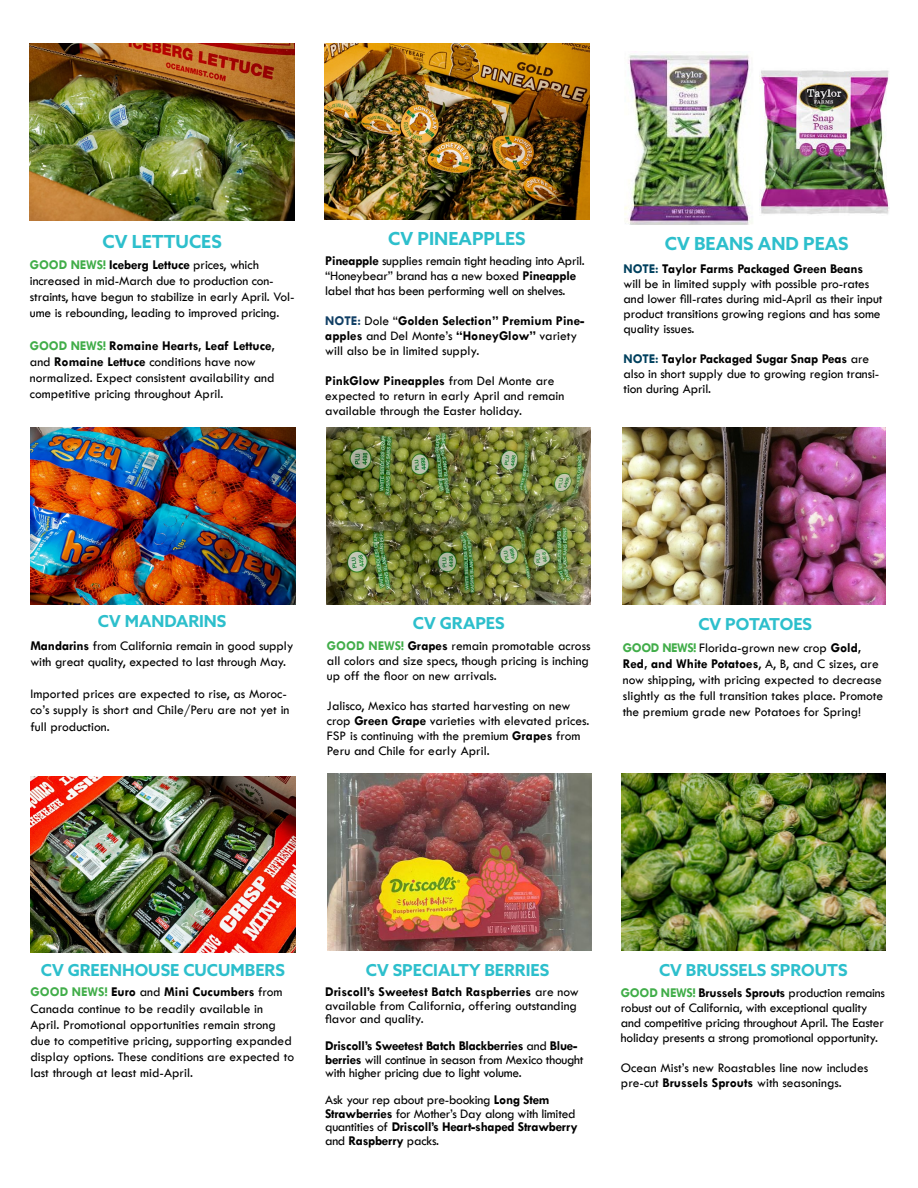
<style>
.page{position:relative;width:918px;height:1188px;background:#fff}
.page>*{position:absolute;margin:0;border:0;box-sizing:border-box;transform-origin:0 0}
.t1{font:700 18px "Azo Sans";color:#2dbfcc}
.t2{font:700 16.5px "Azo Sans";color:#2dbfcc}
.t3{font:13.5px/16.2px "Tw Cen";color:#000}
.t4{font:13.5px/15px "Tw Cen";letter-spacing:-.02em;color:#000}
.s1{font-weight:700;color:#41ad49}
.s2{font-weight:700}
.s3{font-weight:700;color:#103e64}
.s4{font-weight:700;color:#00405e}
</style>
<div class="page">
<img style="left:326px;top:428px;width:265px;height:176px">
<img style="left:621px;top:774px;width:265px;height:176px">
<img style="left:31px;top:776px;width:264px;height:177px">
<img style="left:327px;top:774px;width:265px;height:177px">
<img style="left:622px;top:428px;width:264px;height:176px">
<img style="left:30px;top:44px;width:265px;height:176px">
<img style="left:624px;top:51px;width:128px;height:174px">
<img style="left:31px;top:428px;width:265px;height:177px">
<img style="left:324px;top:43px;width:265px;height:177px">
<img style="left:760px;top:70px;width:129px;height:145px">
<h1 class="t1" style="left:102px;top:230px;width:121px">CV LETTUCES</h1>
<p class="t3" style="left:30px;top:256px;width:266px"><span class="s1">GOOD NEWS!</span> <span class="s2">Iceberg Lettuce</span> prices, which increased in mid-March due to production con&shy;straints, have begun to stabilize in early April. Vol&shy;ume is rebounding, leading to improved pricing.</p>
<p class="t3" style="left:30px;top:337px;width:247px"><span class="s1">GOOD NEWS!</span> <span class="s2">Romaine Hearts, Leaf Lettuce, </span>and <span class="s2">Romaine Lettuce</span> conditions have now normalized. Expect consistent availability and competitive pricing throughout April.</p>
<h1 class="t1" style="left:388px;top:226px;width:139px">CV PINEAPPLES</h1>
<p class="t4" style="left:325px;top:253px;width:261px"><span class="s2">Pineapple</span> supplies remain tight heading into April. “Honeybear” brand has a new boxed <span class="s2">Pineapple </span>label that has been performing well on shelves.</p>
<p class="t3" style="left:325px;top:313px;width:261px;line-height:15px"><span class="s3">NOTE:</span> Dole “<span class="s2">Golden Selection” Premium Pine&shy;apples</span> and Del Monte’s <span class="s2">“HoneyGlow”</span> variety will also be in limited supply.</p>
<p class="t3" style="left:325px;top:373px;width:241px;line-height:15px"><span class="s2">PinkGlow Pineapples</span> from Del Monte are expected to return in early April and remain available through the Easter holiday.</p>
<h1 class="t1" style="left:665px;top:232px;width:185px">CV BEANS AND PEAS</h1>
<p class="t3" style="left:624px;top:261px;width:261px;line-height:15px"><span class="s4">NOTE:</span> <span class="s2">Taylor Farms Packaged Green Beans </span>will be in limited supply with possible pro-rates and lower fill-rates during mid-April as their input product transitions growing regions and has some quality issues.</p>
<p class="t3" style="left:624px;top:351px;width:257px;line-height:15px"><span class="s4">NOTE:</span> <span class="s2">Taylor Packaged Sugar Snap Peas</span> are also in short supply due to growing region transi&shy;tion during April.</p>
<p class="t2" style="left:98px;top:611px;width:130px">CV MANDARINS</p>
<p class="t3" style="left:30px;top:637px;width:265px"><span class="s2">Mandarins</span> from California remain in good supply with great quality, expected to last through May.</p>
<p class="t3" style="left:30px;top:686px;width:261px">Imported prices are expected to rise, as Moroc&shy;co’s supply is short and Chile/Peru are not yet in full production.</p>
<p class="t2" style="left:413px;top:612px;width:93px">CV GRAPES</p>
<p class="t3" style="left:327px;top:638px;width:265px;line-height:15px;text-align:justify"><span class="s1">GOOD NEWS!</span> <span class="s2">Grapes</span> remain promotable across all colors and size specs, though pricing is inching up off the floor on new arrivals.</p>
<p class="t3" style="left:327px;top:698px;width:264px;line-height:15px">Jalisco, Mexico has started harvesting on new crop <span class="s2">Green Grape</span> varieties with elevated prices.<br>FSP is continuing with the premium <span class="s2">Grapes</span> from Peru and Chile for early April.</p>
<p class="t2" style="left:698px;top:613px;width:115px">CV POTATOES</p>
<p class="t3" style="left:623px;top:639px;width:262px"><span class="s1">GOOD NEWS!</span> Florida-grown new crop <span class="s2">Gold, Red, and White Potatoes</span>, A, B, and C sizes, are now shipping, with pricing expected to decrease slightly as the full transition takes place. Promote the premium grade new Potatoes for Spring!</p>
<p class="t2" style="left:41px;top:959px;width:246px">CV GREENHOUSE CUCUMBERS</p>
<p class="t3" style="left:30px;top:984px;width:265px"><span class="s1">GOOD NEWS!</span> <span class="s2">Euro</span> and <span class="s2">Mini Cucumbers</span> from Canada continue to be readily available in April. Promotional opportunities remain strong due to competitive pricing, supporting expanded display options. These conditions are expected to last through at least mid-April.</p>
<p class="t2" style="left:366px;top:959px;width:185px">CV SPECIALTY BERRIES</p>
<p class="t3" style="left:325px;top:985px;width:255px;line-height:13.5px"><span class="s2">Driscoll’s Sweetest Batch Raspberries</span> are now available from California, offering outstanding flavor and quality.</p>
<p class="t4" style="left:325px;top:1039px;width:260px;line-height:13.5px"><span class="s2">Driscoll’s Sweetest Batch Blackberries</span> and <span class="s2">Blue&shy;berries</span> will continue in season from Mexico thought with higher pricing due to light volume.</p>
<p class="t4" style="left:325px;top:1093px;width:254px;line-height:13.5px">Ask your rep about pre-booking <span class="s2">Long Stem Strawberries</span> for Mother’s Day along with limited quantities of <span class="s2">Driscoll’s Heart-shaped Strawberry </span>and <span class="s2">Raspberry</span> packs.</p>
<p class="t2" style="left:659px;top:959px;width:190px">CV BRUSSELS SPROUTS</p>
<p class="t4" style="left:621px;top:985px;width:266px"><span class="s1">GOOD NEWS!</span> <span class="s2">Brussels Sprouts</span> production remains robust out of California, with exceptional quality and competitive pricing throughout April. The Easter holiday presents a strong promotional opportunity.</p>
<p class="t3" style="left:621px;top:1060px;width:249px;line-height:15px">Ocean Mist’s new Roastables line now includes pre-cut <span class="s2">Brussels Sprouts</span> with seasonings.</p>
</div>
